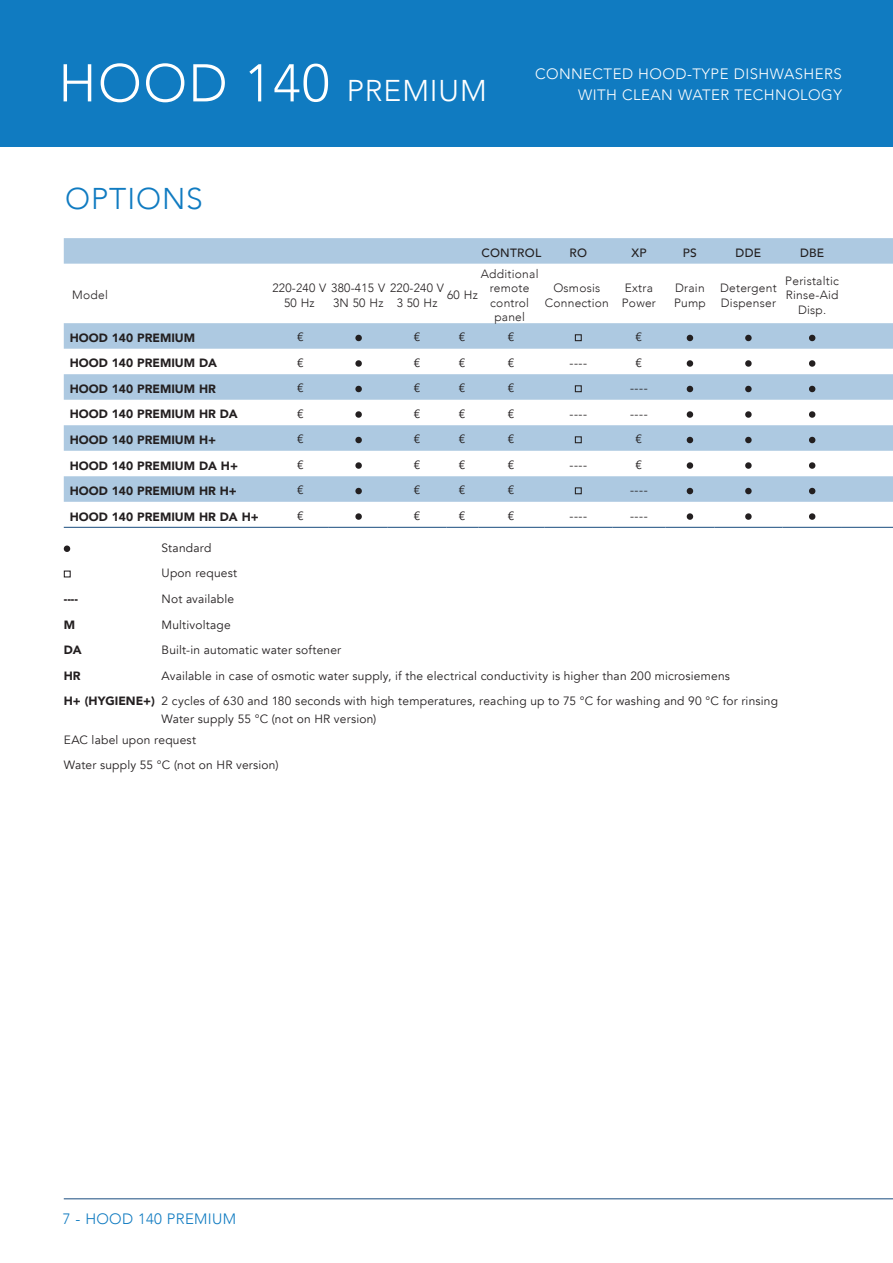
<style>
.page{position:relative;width:893px;height:1263px;background:#fff}
.page>*{position:absolute;margin:0;border:0;box-sizing:border-box;transform-origin:0 0}
.t1{font:300 52.5px "Avenir";letter-spacing:.03em;color:#fff}
.t2{font:300 30px "Avenir";letter-spacing:.03em;color:#107bc1}
.t3{font:300 15px/21px "Avenir";letter-spacing:.03em;color:#fff;text-align:right}
.t4{font:300 15px "Avenir";letter-spacing:.02em;color:#107bc1}
.t5{font:12px/25.5px "Avenir";letter-spacing:.015em;color:#231f20}
.t6{font:900 12px/25.5px "Avenir";color:#231f20}
.t7{font:300 12px/14.4px "Avenir";letter-spacing:.02em;color:#231f20}
.t8{font:500 12px "Avenir";letter-spacing:.02em;color:#231f20}
.s1{font-size:30px}
</style>
<div class="page">
<div style="left:0;top:0;width:893px;height:147px;background:#107bc1"></div>
<hr style="left:64px;top:1198px;width:829px;height:1px;background:#184c7e">
<svg style="left:64px;top:238px;width:829px;height:264px"></svg>
<hr style="left:64px;top:527px;width:206px;height:1px;background:#184c7e">
<hr style="left:270px;top:527px;width:59px;height:1px;background:#184c7e">
<hr style="left:329px;top:527px;width:59px;height:1px;background:#184c7e">
<hr style="left:388px;top:527px;width:58px;height:1px;background:#184c7e">
<hr style="left:446px;top:527px;width:32px;height:1px;background:#184c7e">
<hr style="left:478px;top:527px;width:66px;height:1px;background:#184c7e">
<hr style="left:544px;top:527px;width:68px;height:1px;background:#184c7e">
<hr style="left:612px;top:527px;width:53px;height:1px;background:#184c7e">
<hr style="left:665px;top:527px;width:49px;height:1px;background:#184c7e">
<hr style="left:714px;top:527px;width:68px;height:1px;background:#184c7e">
<hr style="left:782px;top:527px;width:60px;height:1px;background:#184c7e">
<hr style="left:842px;top:527px;width:51px;height:1px;background:#184c7e">
<svg style="left:64px;top:545px;width:6px;height:7px"></svg>
<div style="left:64px;top:570px;width:7px;height:7px;border:1px solid #231f20"></div>
<svg style="left:355px;top:335px;width:7px;height:6px"></svg>
<div style="left:575px;top:334px;width:7px;height:7px;border:1px solid #231f20"></div>
<svg style="left:687px;top:335px;width:6px;height:6px"></svg>
<svg style="left:745px;top:335px;width:7px;height:6px"></svg>
<svg style="left:809px;top:335px;width:6px;height:6px"></svg>
<svg style="left:355px;top:360px;width:7px;height:7px"></svg>
<svg style="left:687px;top:360px;width:6px;height:7px"></svg>
<svg style="left:745px;top:360px;width:7px;height:7px"></svg>
<svg style="left:809px;top:360px;width:6px;height:7px"></svg>
<svg style="left:355px;top:386px;width:7px;height:6px"></svg>
<div style="left:575px;top:385px;width:7px;height:7px;border:1px solid #231f20"></div>
<svg style="left:687px;top:386px;width:6px;height:6px"></svg>
<svg style="left:745px;top:386px;width:7px;height:6px"></svg>
<svg style="left:809px;top:386px;width:6px;height:6px"></svg>
<svg style="left:355px;top:411px;width:7px;height:7px"></svg>
<svg style="left:687px;top:411px;width:6px;height:7px"></svg>
<svg style="left:745px;top:411px;width:7px;height:7px"></svg>
<svg style="left:809px;top:411px;width:6px;height:7px"></svg>
<svg style="left:355px;top:437px;width:7px;height:6px"></svg>
<div style="left:575px;top:436px;width:7px;height:7px;border:1px solid #231f20"></div>
<svg style="left:687px;top:437px;width:6px;height:6px"></svg>
<svg style="left:745px;top:437px;width:7px;height:6px"></svg>
<svg style="left:809px;top:437px;width:6px;height:6px"></svg>
<svg style="left:355px;top:462px;width:7px;height:7px"></svg>
<svg style="left:687px;top:462px;width:6px;height:7px"></svg>
<svg style="left:745px;top:462px;width:7px;height:7px"></svg>
<svg style="left:809px;top:462px;width:6px;height:7px"></svg>
<svg style="left:355px;top:488px;width:7px;height:6px"></svg>
<div style="left:575px;top:487px;width:7px;height:7px;border:1px solid #231f20"></div>
<svg style="left:687px;top:488px;width:6px;height:6px"></svg>
<svg style="left:745px;top:488px;width:7px;height:6px"></svg>
<svg style="left:809px;top:488px;width:6px;height:6px"></svg>
<svg style="left:355px;top:513px;width:7px;height:7px"></svg>
<svg style="left:687px;top:513px;width:6px;height:7px"></svg>
<svg style="left:745px;top:513px;width:7px;height:7px"></svg>
<svg style="left:809px;top:513px;width:6px;height:7px"></svg>
<h1 class="t1" style="left:58px;top:52px;width:430px">HOOD 140 <span class="s1">PREMIUM</span></h1>
<h2 class="t2" style="left:65px;top:181px;width:139px">OPTIONS</h2>
<p class="t3" style="left:535px;top:63px;width:308px">CONNECTED HOOD-TYPE DISHWASHERS<br>WITH CLEAN WATER TECHNOLOGY</p>
<p class="t7" style="left:72px;top:288px;width:37px">Model</p>
<p class="t6" style="left:70px;top:325px;width:191px">HOOD 140 PREMIUM<br>HOOD 140 PREMIUM DA<br>HOOD 140 PREMIUM HR<br>HOOD 140 PREMIUM HR DA<br>HOOD 140 PREMIUM H+<br>HOOD 140 PREMIUM DA H+<br>HOOD 140 PREMIUM HR H+<br>HOOD 140 PREMIUM HR DA H+</p>
<p class="t8" style="left:481px;top:242px;width:61px">CONTROL</p>
<p class="t8" style="left:569px;top:242px;width:19px">RO</p>
<p class="t8" style="left:631px;top:242px;width:17px">XP</p>
<p class="t8" style="left:683px;top:242px;width:16px">PS</p>
<p class="t8" style="left:736px;top:242px;width:27px">DDE</p>
<p class="t8" style="left:800px;top:242px;width:26px">DBE</p>
<p class="t7" style="left:481px;top:266px;width:59px;text-align:center">Additional remote control panel</p>
<p class="t7" style="left:545px;top:281px;width:66px;text-align:center">Osmosis<br>Connection</p>
<p class="t7" style="left:622px;top:281px;width:36px">Extra<br>Power</p>
<p class="t7" style="left:674px;top:281px;width:33px">Drain<br>Pump</p>
<p class="t7" style="left:720px;top:281px;width:58px">Detergent<br>Dispenser</p>
<p class="t7" style="left:785px;top:274px;width:55px;text-align:center">Peristaltic<br>Rinse-Aid<br>Disp.</p>
<p class="t7" style="left:284px;top:281px;width:161px;text-indent:-12px">220-240 V 380-415 V 220-240 V<br>50 Hz</p>
<p class="t7" style="left:447px;top:288px;width:32px">60 Hz</p>
<p class="t7" style="left:333px;top:295px;width:52px">3N 50 Hz</p>
<p class="t7" style="left:397px;top:295px;width:42px">3 50 Hz</p>
<p class="t5" style="left:297px;top:324px;width:8px">€</p>
<p class="t5" style="left:414px;top:324px;width:8px">€</p>
<p class="t5" style="left:459px;top:324px;width:8px">€</p>
<p class="t5" style="left:508px;top:324px;width:8px">€</p>
<p class="t5" style="left:636px;top:324px;width:8px">€</p>
<p class="t5" style="left:297px;top:350px;width:8px">€</p>
<p class="t5" style="left:414px;top:350px;width:8px">€</p>
<p class="t5" style="left:459px;top:350px;width:8px">€</p>
<p class="t5" style="left:508px;top:350px;width:8px">€</p>
<p class="t5" style="left:569px;top:350px;width:19px">----</p>
<p class="t5" style="left:636px;top:350px;width:8px">€</p>
<p class="t5" style="left:297px;top:376px;width:8px">€</p>
<p class="t5" style="left:414px;top:376px;width:8px">€</p>
<p class="t5" style="left:459px;top:376px;width:8px">€</p>
<p class="t5" style="left:508px;top:376px;width:8px">€</p>
<p class="t5" style="left:630px;top:376px;width:19px">----</p>
<p class="t5" style="left:297px;top:401px;width:8px">€</p>
<p class="t5" style="left:414px;top:401px;width:8px">€</p>
<p class="t5" style="left:459px;top:401px;width:8px">€</p>
<p class="t5" style="left:508px;top:401px;width:8px">€</p>
<p class="t5" style="left:569px;top:401px;width:19px">----</p>
<p class="t5" style="left:630px;top:401px;width:19px">----</p>
<p class="t5" style="left:297px;top:427px;width:8px">€</p>
<p class="t5" style="left:414px;top:427px;width:8px">€</p>
<p class="t5" style="left:459px;top:427px;width:8px">€</p>
<p class="t5" style="left:508px;top:427px;width:8px">€</p>
<p class="t5" style="left:636px;top:427px;width:8px">€</p>
<p class="t5" style="left:297px;top:452px;width:8px">€</p>
<p class="t5" style="left:414px;top:452px;width:8px">€</p>
<p class="t5" style="left:459px;top:452px;width:8px">€</p>
<p class="t5" style="left:508px;top:452px;width:8px">€</p>
<p class="t5" style="left:569px;top:452px;width:19px">----</p>
<p class="t5" style="left:636px;top:452px;width:8px">€</p>
<p class="t5" style="left:297px;top:478px;width:8px">€</p>
<p class="t5" style="left:414px;top:478px;width:8px">€</p>
<p class="t5" style="left:459px;top:478px;width:8px">€</p>
<p class="t5" style="left:508px;top:478px;width:8px">€</p>
<p class="t5" style="left:630px;top:478px;width:19px">----</p>
<p class="t5" style="left:297px;top:503px;width:8px">€</p>
<p class="t5" style="left:414px;top:503px;width:8px">€</p>
<p class="t5" style="left:459px;top:503px;width:8px">€</p>
<p class="t5" style="left:508px;top:503px;width:8px">€</p>
<p class="t5" style="left:569px;top:503px;width:19px">----</p>
<p class="t5" style="left:630px;top:503px;width:19px">----</p>
<p class="t5" style="left:162px;top:535px;width:618px">Standard<br>Upon request<br>Not available<br>Multivoltage<br>Built-in automatic water softener<br>Available in case of osmotic water supply, if the electrical conductivity is higher than 200 microsiemens<br>2 cycles of 630 and 180 seconds with high temperatures, reaching up to 75 °C for washing and 90 °C for rinsing</p>
<p class="t5" style="left:64px;top:709px;width:314px;line-height:20.5px;text-indent:98px">Water supply 55 °C (not on HR version)<br>EAC label upon request</p>
<p class="t5" style="left:64px;top:752px;width:216px">Water supply 55 °C (not on HR version)</p>
<p class="t6" style="left:64px;top:586px;width:93px">----<br>M<br>DA<br>HR<br>H+ (HYGIENE+)</p>
<p class="t4" style="left:63px;top:1210px;width:175px">7 - HOOD 140 PREMIUM</p>
</div>
